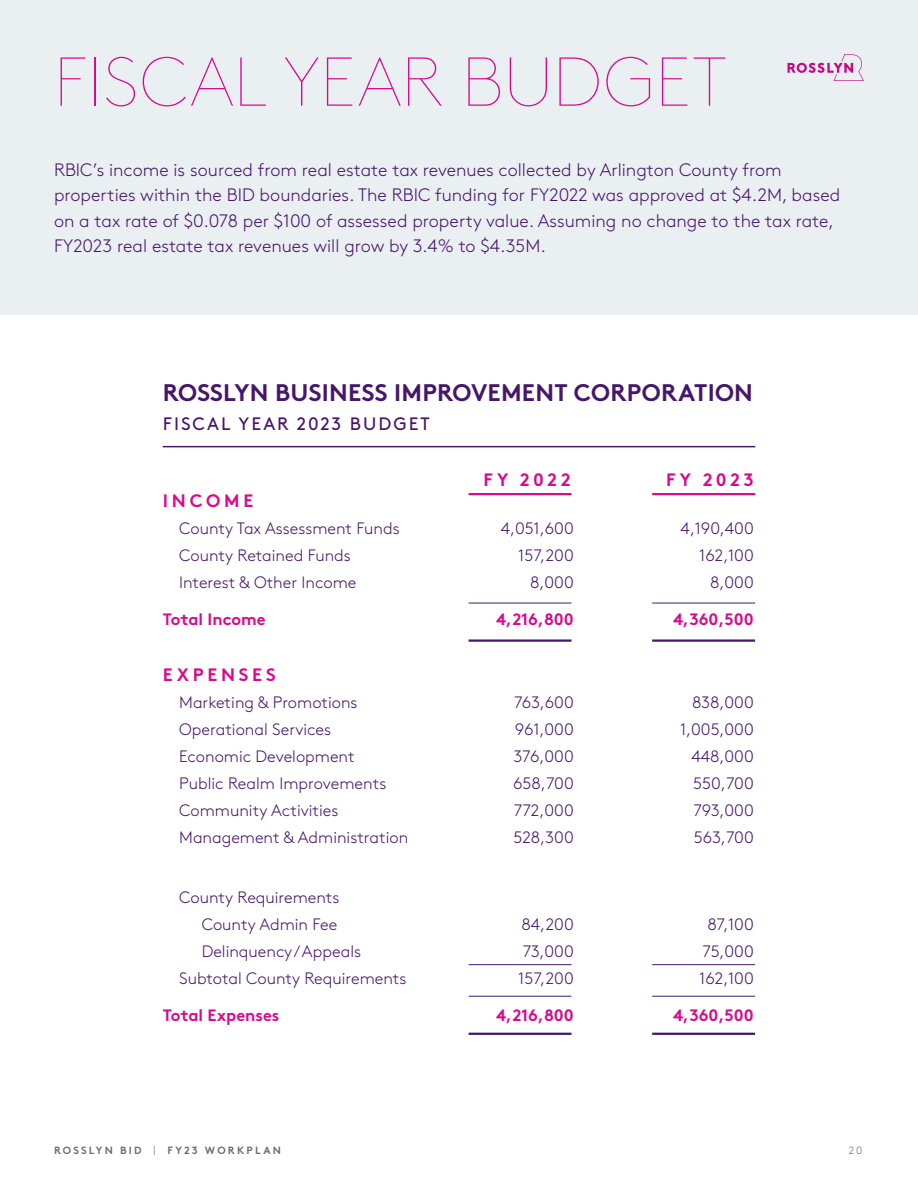
<style>
.page{position:relative;width:918px;height:1188px;background:#fff}
.page>*{position:absolute;margin:0;border:0;box-sizing:border-box;transform-origin:0 0}
.t1{font:100 69px "Brown Pro";letter-spacing:.01em;color:#d60c8c}
.t2{font:24px "Brown Pro Bold Alt";letter-spacing:.01em;color:#46166b}
.t3{font:300 18px/25.5px "Brown Pro";color:#46166b}
.t4{font:18px "Brown Pro Bold Alt";letter-spacing:.21em;color:#d60c8c}
.t5{font:18px "Brown Pro Regular Alt";letter-spacing:.11em;color:#46166b}
.t6{font:300 16.5px/27px "Brown Pro";color:#46166b;text-align:right}
.t7{font:16.5px "Brown Pro Bold Alt";color:#d60c8c}
.t8{font:10.5px "Brown Pro Bold Alt";letter-spacing:.21em;color:#6d6e71}
.t9{font:300 10.5px "Brown Pro";color:#6d6e71}
.s1{font-family:"Brown Pro";font-weight:300}
</style>
<div class="page">
<div style="left:0;top:0;width:918px;height:314px;background:#eaeff2"></div>
<hr style="left:469px;top:603px;width:102px;height:1px;background:#46166b">
<hr style="left:652px;top:603px;width:103px;height:1px;background:#46166b">
<hr style="left:469px;top:996px;width:102px;height:1px;background:#46166b">
<hr style="left:652px;top:996px;width:103px;height:1px;background:#46166b">
<hr style="left:469px;top:964px;width:102px;height:1px;background:#46166b">
<hr style="left:652px;top:964px;width:103px;height:1px;background:#46166b">
<hr style="left:469px;top:639px;width:102px;height:3px;background:#46166b">
<hr style="left:469px;top:493px;width:102px;height:2px;background:#d60c8c">
<hr style="left:652px;top:639px;width:103px;height:3px;background:#46166b">
<hr style="left:652px;top:493px;width:103px;height:2px;background:#d60c8c">
<hr style="left:469px;top:1033px;width:102px;height:2px;background:#46166b">
<hr style="left:652px;top:1033px;width:103px;height:2px;background:#46166b">
<hr style="left:163px;top:446px;width:592px;height:1px;background:#46166b">
<svg style="left:788px;top:54px;width:76px;height:27px"></svg>
<h1 class="t1" style="left:54px;top:32px;width:674px">FISCAL YEAR BUDGET</h1>
<p class="t3" style="left:54px;top:155px;width:788px">RBIC’s income is sourced from real estate tax revenues collected by Arlington County from properties within the BID boundaries. The RBIC funding for FY2022 was approved at $4.2M, based on a tax rate of $0.078 per $100 of assessed property value. Assuming no change to the tax rate, FY2023 real estate tax revenues will grow by 3.4% to $4.35M.</p>
<h2 class="t2" style="left:163px;top:373px;width:592px">ROSSLYN BUSINESS IMPROVEMENT CORPORATION</h2>
<p class="t5" style="left:163px;top:410px;width:268px">FISCAL YEAR 2023 BUDGET</p>
<p class="t4" style="left:483px;top:465px;width:89px">FY 2022</p>
<p class="t4" style="left:666px;top:465px;width:89px">FY 2023</p>
<p class="t4" style="left:163px;top:486px;width:92px">INCOME</p>
<p class="t6" style="left:179px;top:514px;width:222px">County Tax Assessment Funds</p>
<p class="t6" style="left:501px;top:514px;width:75px">4,051,600</p>
<p class="t6" style="left:681px;top:514px;width:75px">4,190,400</p>
<p class="t6" style="left:179px;top:541px;width:173px">County Retained Funds</p>
<p class="t6" style="left:518px;top:541px;width:57px">157,200</p>
<p class="t6" style="left:699px;top:541px;width:56px">162,100</p>
<p class="t6" style="left:179px;top:568px;width:179px">Interest &amp; Other Income</p>
<p class="t6" style="left:530px;top:568px;width:45px">8,000</p>
<p class="t6" style="left:710px;top:568px;width:45px">8,000</p>
<p class="t7" style="left:163px;top:606px;width:104px">Total Income</p>
<p class="t7" style="left:496px;top:606px;width:79px">4,216,800</p>
<p class="t7" style="left:673px;top:606px;width:82px">4,360,500</p>
<p class="t4" style="left:163px;top:660px;width:115px">EXPENSES</p>
<p class="t6" style="left:179px;top:688px;width:180px">Marketing &amp; Promotions</p>
<p class="t6" style="left:514px;top:688px;width:61px">763,600</p>
<p class="t6" style="left:692px;top:688px;width:63px">838,000</p>
<p class="t6" style="left:179px;top:715px;width:153px">Operational Services</p>
<p class="t6" style="left:515px;top:715px;width:61px">961,000</p>
<p class="t6" style="left:680px;top:715px;width:75px">1,005,000</p>
<p class="t6" style="left:179px;top:742px;width:177px">Economic Development</p>
<p class="t6" style="left:514px;top:742px;width:62px">376,000</p>
<p class="t6" style="left:691px;top:742px;width:64px">448,000</p>
<p class="t6" style="left:179px;top:768px;width:209px">Public Realm Improvements</p>
<p class="t6" style="left:513px;top:768px;width:62px">658,700</p>
<p class="t6" style="left:693px;top:768px;width:62px">550,700</p>
<p class="t6" style="left:179px;top:795px;width:161px">Community Activities</p>
<p class="t6" style="left:514px;top:795px;width:61px">772,000</p>
<p class="t6" style="left:694px;top:795px;width:62px">793,000</p>
<p class="t6" style="left:179px;top:822px;width:230px">Management &amp; Administration</p>
<p class="t6" style="left:514px;top:822px;width:62px">528,300</p>
<p class="t6" style="left:694px;top:822px;width:61px">563,700</p>
<p class="t6" style="left:179px;top:882px;width:162px">County Requirements<br>County Admin Fee</p>
<p class="t6" style="left:521px;top:909px;width:54px">84,200</p>
<p class="t6" style="left:708px;top:909px;width:48px">87,100</p>
<p class="t6" style="left:202px;top:936px;width:161px">Delinquency / Appeals</p>
<p class="t6" style="left:523px;top:936px;width:53px">73,000</p>
<p class="t6" style="left:702px;top:936px;width:53px">75,000</p>
<p class="t6" style="left:179px;top:963px;width:229px">Subtotal County Requirements</p>
<p class="t6" style="left:518px;top:963px;width:57px">157,200</p>
<p class="t6" style="left:699px;top:963px;width:56px">162,100</p>
<p class="t7" style="left:163px;top:1002px;width:118px">Total Expenses</p>
<p class="t7" style="left:496px;top:1002px;width:79px">4,216,800</p>
<p class="t7" style="left:673px;top:1002px;width:82px">4,360,500</p>
<p class="t8" style="left:54px;top:1142px;width:229px">ROSSLYN BID <span class="s1">|</span> FY23 WORKPLAN</p>
<p class="t9" style="left:849px;top:1143px;width:15px">20</p>
</div>
